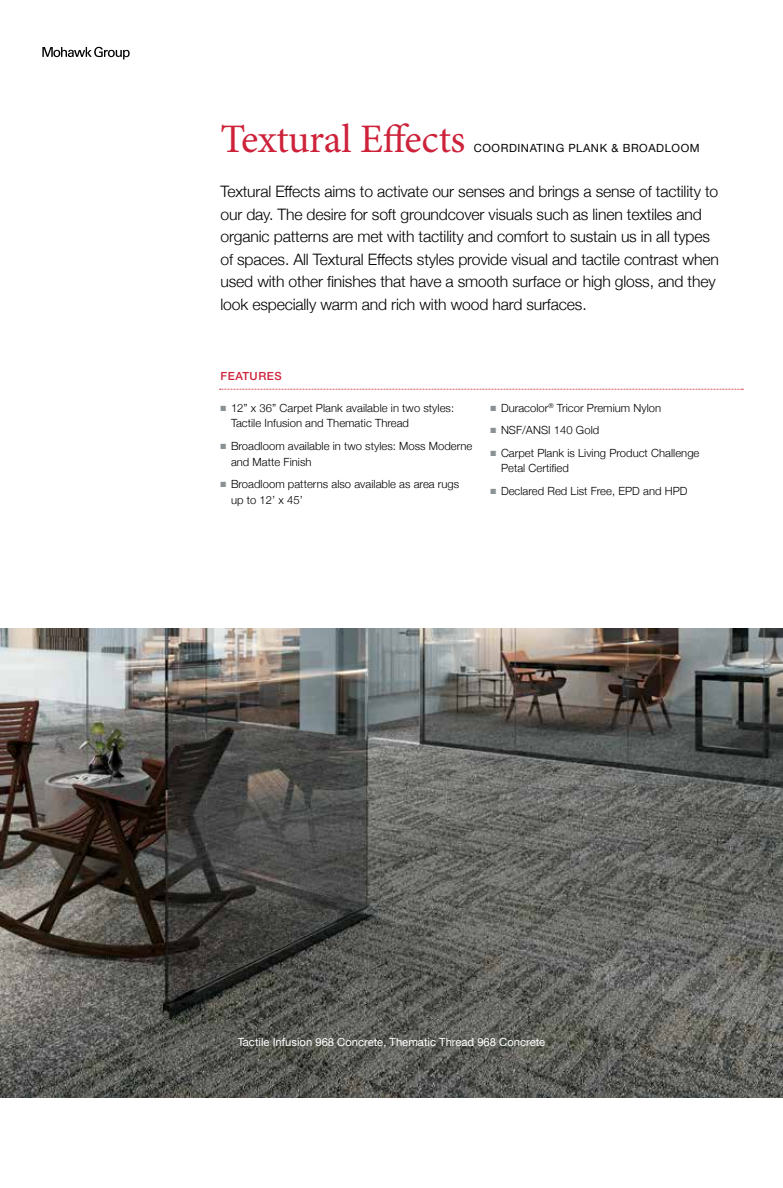
<style>
.page{position:relative;width:783px;height:1188px;background:#fff}
.page>*{position:absolute;margin:0;border:0;box-sizing:border-box;transform-origin:0 0}
.t1{font:40.5px "Minion Pro";letter-spacing:-.01em;color:#cd223a}
.t2{font:300 15.75px/22.5px "Helvetica Neue";letter-spacing:-.01em;color:#000}
.t3{font:300 11.25px/15.8px "Helvetica Neue";letter-spacing:.005em;color:#000}
.t4{font:11.25px "Helvetica Neue";color:#fff}
.t5{font:11.25px "Helvetica Neue";letter-spacing:.05em;color:#000}
.t6{font:500 11.25px "Helvetica Neue LT Std";letter-spacing:.05em;color:#cd223a}
.s1{color:#8a9194}
</style>
<div class="page">
<img style="left:0;top:629px;width:783px;height:468px">
<svg style="left:220px;top:389px;width:523px;height:1px"></svg>
<svg style="left:42px;top:47px;width:88px;height:13px"></svg>
<h1 class="t1" style="left:220px;top:112px;width:246px">Textural Effects</h1>
<p class="t5" style="left:474px;top:140px;width:227px">COORDINATING PLANK &amp; BROADLOOM</p>
<p class="t2" style="left:220px;top:179px;width:500px">Textural Effects aims to activate our senses and brings a sense of tactility to our day. The desire for soft groundcover visuals such as linen textiles and organic patterns are met with tactility and comfort to sustain us in all types of spaces. All Textural Effects styles provide visual and tactile contrast when used with other finishes that have a smooth surface or high gloss, and they look especially warm and rich with wood hard surfaces.</p>
<p class="t6" style="left:220px;top:370px;width:63px">FEATURES</p>
<p class="t3" style="left:231px;top:399px;width:225px;text-indent:-10px"><span class="s1">■</span> 12” x 36” Carpet Plank available in two styles:<br>Tactile Infusion and Thematic Thread</p>
<p class="t3" style="left:231px;top:437px;width:243px;text-indent:-10px"><span class="s1">■</span> Broadloom available in two styles: Moss Moderne and Matte Finish</p>
<p class="t3" style="left:231px;top:475px;width:230px;text-indent:-10px"><span class="s1">■</span> Broadloom patterns also available as area rugs up to 12’ x 45’</p>
<p class="t3" style="left:491px;top:399px;width:172px"><span class="s1">■</span> Duracolor<sup>®</sup> Tricor Premium Nylon</p>
<p class="t3" style="left:491px;top:421px;width:110px"><span class="s1">■</span> NSF/ANSI 140 Gold</p>
<p class="t3" style="left:501px;top:444px;width:200px;text-indent:-10px"><span class="s1">■</span> Carpet Plank is Living Product Challenge<br>Petal Certified</p>
<p class="t3" style="left:491px;top:482px;width:199px"><span class="s1">■</span> Declared Red List Free, EPD and HPD</p>
<p class="t4" style="left:238px;top:1034px;width:309px">Tactile Infusion 968 Concrete, Thematic Thread 968 Concrete</p>
</div>
